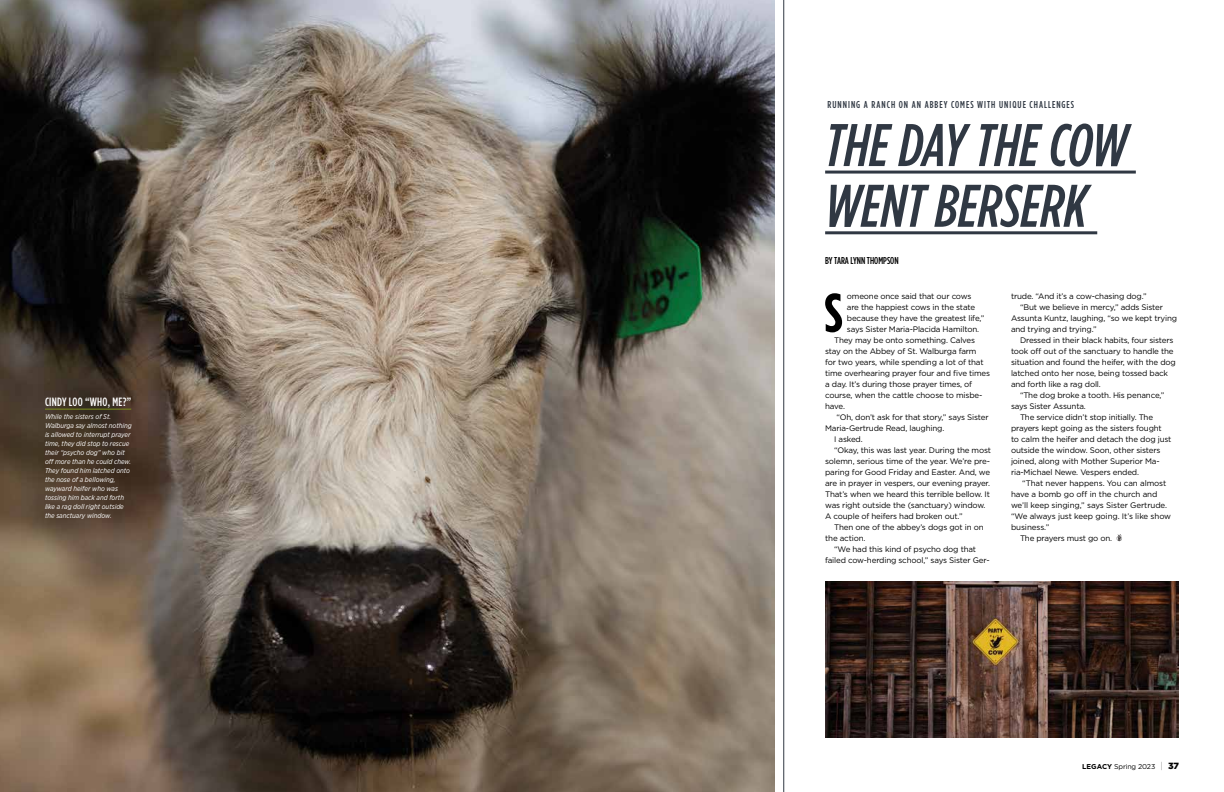
<style>
.page{position:relative;width:1224px;height:792px;background:#fff}
.page>*{position:absolute;margin:0;border:0;box-sizing:border-box;transform-origin:0 0}
.t1{font:italic 500 60px/60.7px "Gotham Condensed";color:#303843}
.t2{font:700 55.1px "Gotham Condensed";color:#000}
.t3{font:500 12px "Gotham Condensed";letter-spacing:.02em;color:#fff}
.t4{font:500 10px "Gotham Condensed";letter-spacing:.1em;color:#303843}
.t5{font:500 10px "Gotham Condensed";color:#000}
.t6{font:8px "Gotham";letter-spacing:-.02em;color:#000}
.t7{font:italic 7px/9px "Gotham Narrow";color:#fff}
.t8{font:7px "Gotham";letter-spacing:-.02em;color:#000}
.s1{font-weight:700}
.s2{font-weight:100;font-size:9px}
.s3{font-weight:900;font-size:9px}
</style>
<div class="page">
<hr style="left:784px;top:0;width:1px;height:792px;background:#303843">
<svg style="left:1117px;top:534px;width:5px;height:7px"></svg>
<img style="left:0;top:0;width:775px;height:792px">
<hr style="left:825px;top:171px;width:311px;height:3px;background:#303843">
<hr style="left:825px;top:231px;width:272px;height:3px;background:#303843">
<hr style="left:45px;top:409px;width:86px;height:1px;background:#7c901c">
<img style="left:825px;top:582px;width:354px;height:156px">
<h3 class="t3" style="left:45px;top:395px;width:88px">CINDY LOO “WHO, ME?”</h3>
<p class="t7" style="left:45px;top:412px;width:88px">While the sisters of St.<br>Walburga say almost nothing is allowed to interrupt prayer time, they did stop to rescue their “psycho dog” who bit off more than he could chew.<br>They found him latched onto the nose of a bellowing, wayward heifer who was tossing him back and forth like a rag doll right outside the sanctuary window.</p>
<p class="t4" style="left:828px;top:99px;width:248px">RUNNING A RANCH ON AN ABBEY COMES WITH UNIQUE CHALLENGES</p>
<h1 class="t1" style="left:825px;top:114px;width:304px">THE DAY THE COW<br>WENT BERSERK</h1>
<p class="t5" style="left:825px;top:255px;width:75px">BY TARA LYNN THOMPSON</p>
<h2 class="t2" style="left:825px;top:281px;width:19px">S</h2>
<p class="t6" style="left:847px;top:291px;width:126px">omeone once said that our cows</p>
<p class="t6" style="left:847px;top:302px;width:130px">are the happiest cows in the state</p>
<p class="t6" style="left:847px;top:313px;width:139px">because they have the greatest life,”</p>
<p class="t6" style="left:847px;top:324px;width:134px">says Sister Maria-Placida Hamilton.</p>
<p class="t6" style="left:834px;top:335px;width:142px">They may be onto something. Calves</p>
<p class="t6" style="left:825px;top:346px;width:153px">stay on the Abbey of St. Walburga farm</p>
<p class="t6" style="left:825px;top:357px;width:160px">for two years, while spending a lot of that</p>
<p class="t6" style="left:825px;top:368px;width:167px">time overhearing prayer four and five times</p>
<p class="t6" style="left:825px;top:379px;width:149px">a day. It’s during those prayer times, of</p>
<p class="t6" style="left:825px;top:390px;width:159px">course, when the cattle choose to misbe-</p>
<p class="t6" style="left:825px;top:401px;width:21px">have.</p>
<p class="t6" style="left:836px;top:412px;width:154px">“Oh, don’t ask for that story,” says Sister</p>
<p class="t6" style="left:825px;top:423px;width:121px">Maria-Gertrude Read, laughing.</p>
<p class="t6" style="left:834px;top:434px;width:30px">I asked.</p>
<p class="t6" style="left:834px;top:445px;width:158px">“Okay, this was last year. During the most</p>
<p class="t6" style="left:825px;top:456px;width:166px">solemn, serious time of the year. We’re pre-</p>
<p class="t6" style="left:825px;top:467px;width:167px">paring for Good Friday and Easter. And, we</p>
<p class="t6" style="left:825px;top:478px;width:166px">are in prayer in vespers, our evening prayer.</p>
<p class="t6" style="left:825px;top:489px;width:166px">That’s when we heard this terrible bellow. It</p>
<p class="t6" style="left:825px;top:500px;width:162px">was right outside the (sanctuary) window.</p>
<p class="t6" style="left:825px;top:511px;width:139px">A couple of heifers had broken out.”</p>
<p class="t6" style="left:834px;top:522px;width:151px">Then one of the abbey’s dogs got in on</p>
<p class="t6" style="left:825px;top:533px;width:42px">the action.</p>
<p class="t6" style="left:834px;top:544px;width:144px">“We had this kind of psycho dog that</p>
<p class="t6" style="left:825px;top:555px;width:166px">failed cow-herding school,” says Sister Ger-</p>
<p class="t6" style="left:1011px;top:291px;width:137px">trude. “And it’s a cow-chasing dog.”</p>
<p class="t6" style="left:1020px;top:302px;width:145px">“But we believe in mercy,” adds Sister</p>
<p class="t6" style="left:1011px;top:313px;width:168px">Assunta Kuntz, laughing, “so we kept trying</p>
<p class="t6" style="left:1011px;top:324px;width:87px">and trying and trying.”</p>
<p class="t6" style="left:1020px;top:335px;width:155px">Dressed in their black habits, four sisters</p>
<p class="t6" style="left:1011px;top:346px;width:164px">took off out of the sanctuary to handle the</p>
<p class="t6" style="left:1011px;top:357px;width:166px">situation and found the heifer, with the dog</p>
<p class="t6" style="left:1011px;top:368px;width:159px">latched onto her nose, being tossed back</p>
<p class="t6" style="left:1011px;top:379px;width:91px">and forth like a rag doll.</p>
<p class="t6" style="left:1020px;top:390px;width:146px">“The dog broke a tooth. His penance,”</p>
<p class="t6" style="left:1011px;top:401px;width:76px">says Sister Assunta.</p>
<p class="t6" style="left:1020px;top:412px;width:135px">The service didn’t stop initially. The</p>
<p class="t6" style="left:1011px;top:423px;width:152px">prayers kept going as the sisters fought</p>
<p class="t6" style="left:1011px;top:434px;width:162px">to calm the heifer and detach the dog just</p>
<p class="t6" style="left:1011px;top:445px;width:151px">outside the window. Soon, other sisters</p>
<p class="t6" style="left:1011px;top:456px;width:150px">joined, along with Mother Superior Ma-</p>
<p class="t6" style="left:1011px;top:467px;width:130px">ria-Michael Newe. Vespers ended.</p>
<p class="t6" style="left:1022px;top:478px;width:146px">“That never happens. You can almost</p>
<p class="t6" style="left:1011px;top:489px;width:148px">have a bomb go off in the church and</p>
<p class="t6" style="left:1011px;top:500px;width:158px">we’ll keep singing,” says Sister Gertrude.</p>
<p class="t6" style="left:1011px;top:511px;width:162px">“We always just keep going. It’s like show</p>
<p class="t6" style="left:1011px;top:522px;width:40px">business.”</p>
<p class="t6" style="left:1020px;top:533px;width:94px">The prayers must go on.</p>
<p class="t8" style="left:1082px;top:762px;width:98px"><span class="s1">LEGACY</span> Spring 2023 <span class="s2">|</span> <span class="s3">37</span></p>
</div>
